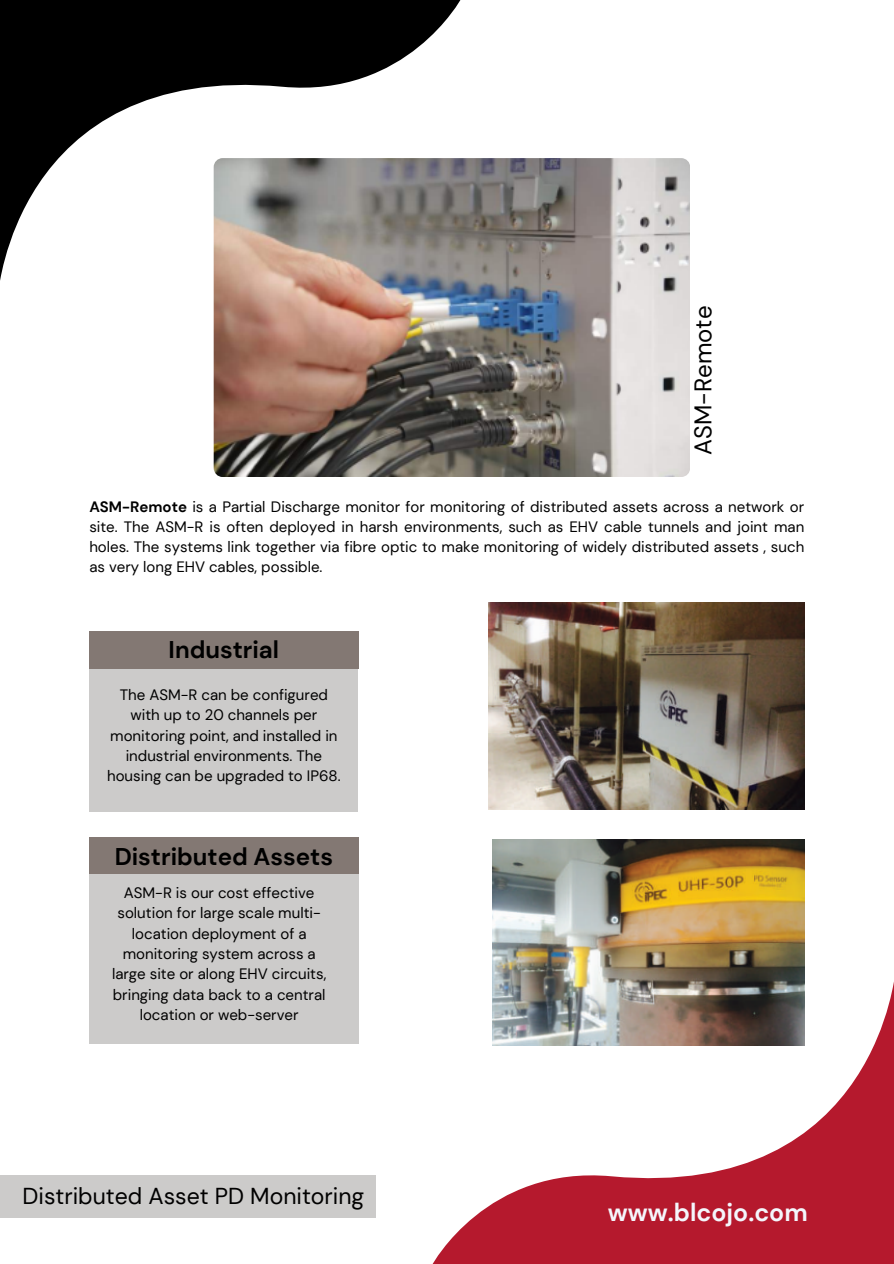
<style>
.page{position:relative;width:894px;height:1264px;background:#fff}
.page>*{position:absolute;margin:0;border:0;box-sizing:border-box;transform-origin:0 0}
.t1{font:700 24.9px "DM Sans";color:#f4f6fc}
.t2{font:700 24.15px "DM Sans";color:#000}
.t3{font:24px "DM Sans";color:#000}
.t4{font:22.95px "DM Sans";color:#000}
.t5{font:15px/20.4px "DM Sans";color:#000;text-align:center}
.s1{font-weight:700}
</style>
<div class="page">
<img style="left:214px;top:158px;width:475px;height:318px;border-radius:9px">
<div style="left:89px;top:631px;width:269px;height:38px;background:#837873"></div>
<div style="left:89px;top:669px;width:269px;height:142px;background:#cccbca"></div>
<div style="left:89px;top:837px;width:269px;height:37px;background:#837873"></div>
<div style="left:89px;top:873px;width:269px;height:170px;background:#cccbca"></div>
<div style="left:0;top:1175px;width:375px;height:42px;background:#cccbca"></div>
<img style="left:488px;top:602px;width:315px;height:207px">
<img style="left:492px;top:839px;width:311px;height:141px">
<svg style="left:0;top:0;width:461px;height:283px"></svg>
<svg style="left:433px;top:980px;width:460px;height:283px"></svg>
<p class="t3" style="left:687px;top:454px;width:150px;rotate:-90deg">ASM-Remote</p>
<h2 class="t5" style="left:89px;top:496px;width:716px;text-align:justify"><span class="s1">ASM-Remote</span> is a Partial Discharge monitor for monitoring of distributed assets across a network or site. The ASM-R is often deployed in harsh environments, such as EHV cable tunnels and joint man holes. The systems link together via fibre optic to make monitoring of widely distributed assets , such as very long EHV cables, possible.</h2>
<p class="t2" style="left:169px;top:633px;width:112px">Industrial</p>
<h1 class="t5" style="left:107px;top:684px;width:235px">The ASM-R can be configured with up to 20 channels per monitoring point, and installed in industrial environments. The housing can be upgraded to IP68.</h1>
<p class="t2" style="left:115px;top:840px;width:220px">Distributed Assets</p>
<h1 class="t5" style="left:112px;top:882px;width:216px">ASM-R is our cost effective solution for large scale multi&shy;location deployment of a monitoring system across a large site or along EHV circuits, bringing data back to a central location or web-server</h1>
<p class="t4" style="left:23px;top:1180px;width:343px">Distributed Asset PD Monitoring</p>
<p class="t1" style="left:607px;top:1196px;width:201px">www.blcojo.com</p>
</div>
